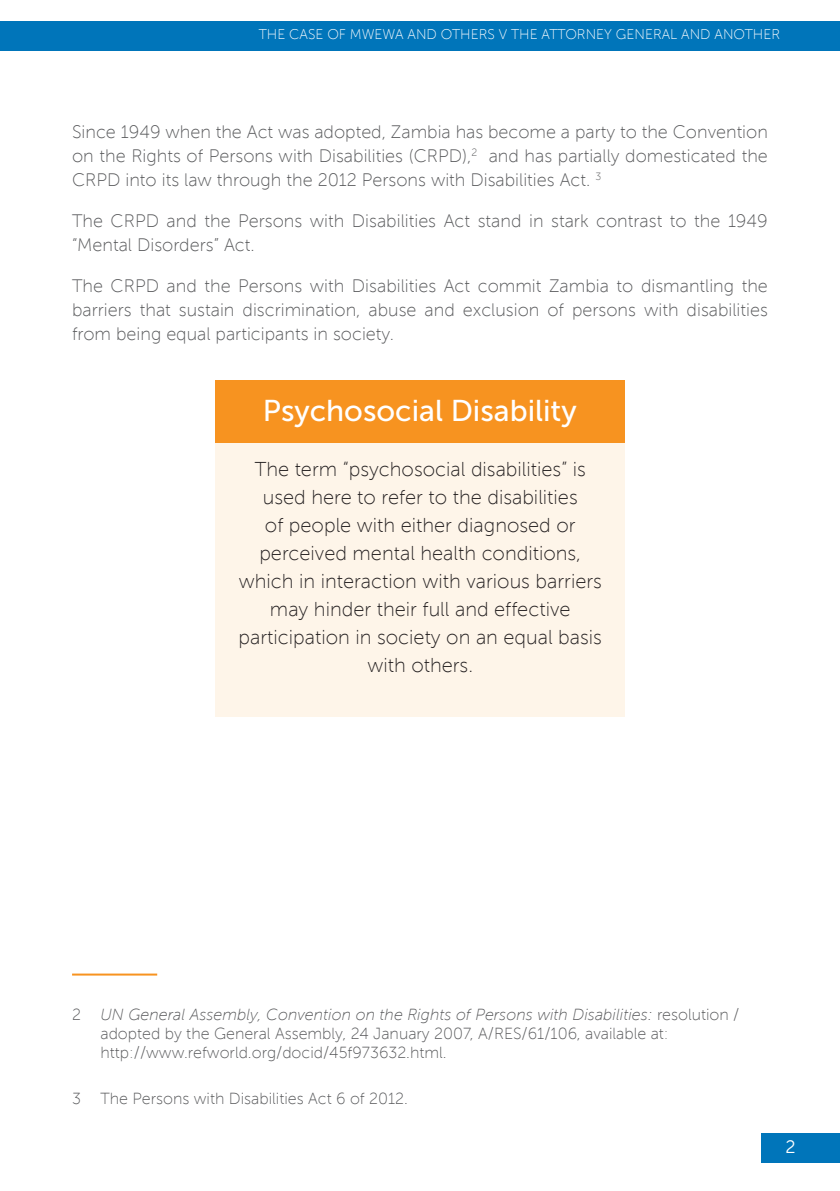
<style>
.page{position:relative;width:840px;height:1191px;background:#fff}
.page>*{position:absolute;margin:0;border:0;box-sizing:border-box;transform-origin:0 0}
.t1{font:30px "Museo Sans 500";color:#fff}
.t2{font:20px/28px "Museo Sans 100";color:#231f20;text-align:center}
.t3{font:18px/24px "Museo Sans 100";color:#57585a;text-align:justify}
.FOOTNOTES{font:18px "Museo Sans 300";color:#fff}
.FOOTNOTES-2{font:16px/19.2px "Museo Sans 100";color:#57585a}
.t4{font:14px "Museo Sans 100";color:#fff}
.s1{font-family:"Museo Sans W01 100";font-style:italic}
</style>
<div class="page">
<hr style="left:72px;top:973px;width:85px;height:2px;background:#f79320">
<div style="left:215px;top:433px;width:409px;height:283px;background:#fef5e9"></div>
<div style="left:215px;top:380px;width:409px;height:62px;background:#f79320"></div>
<div style="left:761px;top:1132px;width:78px;height:30px;background:#0075ba"></div>
<div style="left:0;top:21px;width:839px;height:30px;background:#0075ba"></div>
<p class="t4" style="left:259px;top:27px;width:522px">THE CASE OF MWEWA AND OTHERS V THE ATTORNEY GENERAL AND ANOTHER</p>
<p class="t3" style="left:72px;top:120px;width:697px">Since 1949 when the Act was adopted, Zambia has become a party to the Convention on the Rights of Persons with Disabilities (CRPD),<sup>2</sup> and has partially domesticated the CRPD into its law through the 2012 Persons with Disabilities Act. <sup>3</sup></p>
<p class="t3" style="left:72px;top:209px;width:697px">The CRPD and the Persons with Disabilities Act stand in stark contrast to the 1949 “Mental Disorders” Act.</p>
<p class="t3" style="left:72px;top:274px;width:697px">The CRPD and the Persons with Disabilities Act commit Zambia to dismantling the barriers that sustain discrimination, abuse and exclusion of persons with disabilities from being equal participants in society.</p>
<p class="t1" style="left:262px;top:395px;width:315px">Psychosocial Disability</p>
<p class="t2" style="left:238px;top:455px;width:364px">The term “psychosocial disabilities” is used here to refer to the disabilities<br>of people with either diagnosed or perceived mental health conditions, which in interaction with various barriers may hinder their full and effective participation in society on an equal basis with others.</p>
<p class="FOOTNOTES-2" style="left:100px;top:1005px;width:640px;text-indent:-28px">2 <span class="s1">UN General Assembly, Convention on the Rights of Persons with Disabilities:</span> resolution / adopted by the General Assembly, 24 January 2007, A/RES/61/106, available at: http://www.refworld.org/docid/45f973632.html.</p>
<p class="FOOTNOTES-2" style="left:72px;top:1088px;width:337px">3 The Persons with Disabilities Act 6 of 2012.</p>
<p class="FOOTNOTES" style="left:785px;top:1137px;width:12px">2</p>
</div>
